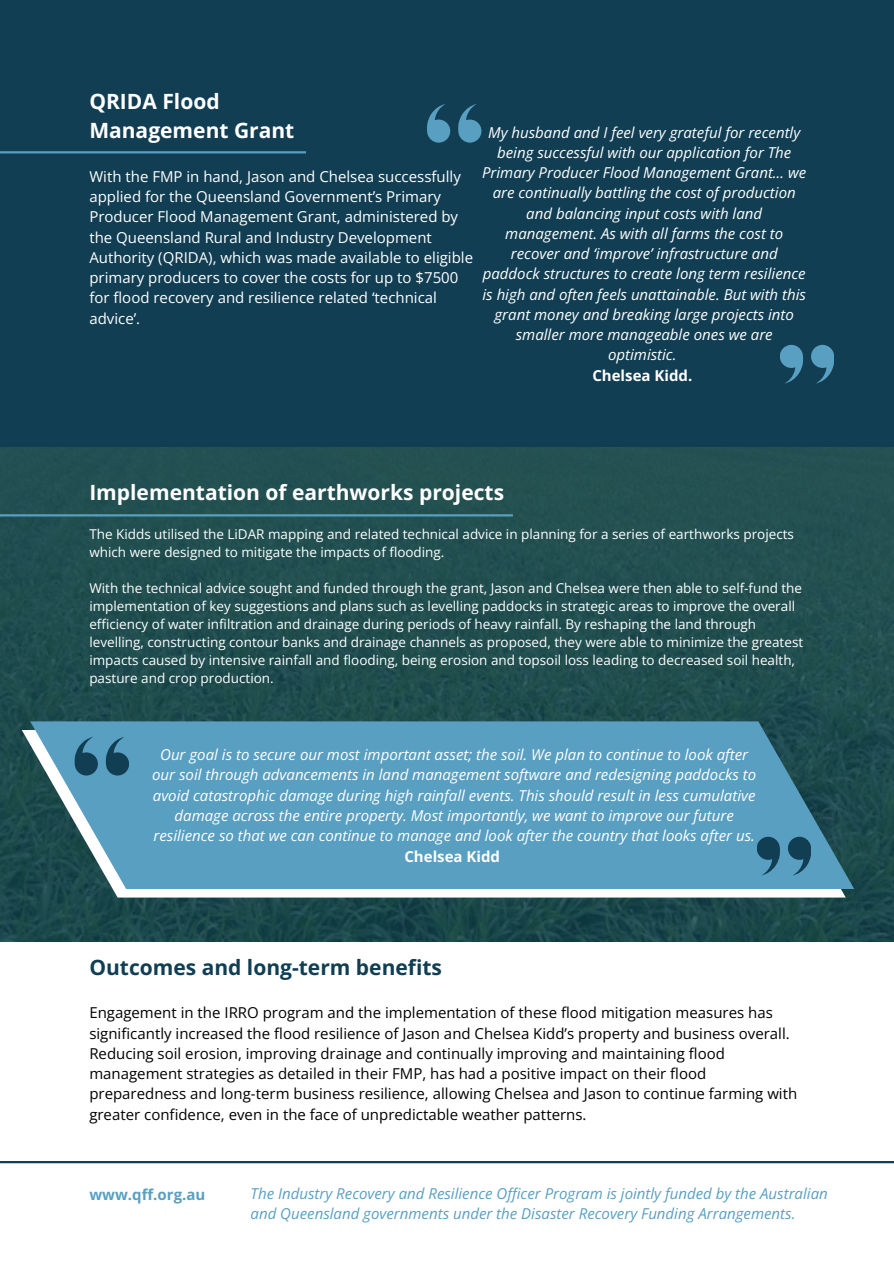
<style>
.page{position:relative;width:894px;height:1264px;background:#fff}
.page>*{position:absolute;margin:0;border:0;box-sizing:border-box;transform-origin:0 0}
.t1{font:700 21px/29.2px "Open Sans";color:#fff}
.t2{font:700 21px "Open Sans";color:#113e53}
.t3{font:italic 15px/20.2px "Open Sans";color:#fff;text-align:center}
.t4{font:15px/20.2px "Open Sans";color:#000}
.t5{font:15px/20.2px "Open Sans";color:#fff}
.t6{font:italic 15px/20.2px "Open Sans";color:#599fc1}
.t7{font:700 15px "Open Sans";color:#599fc1}
.t8{font:13.5px/18px "Open Sans";color:#fff}
.s1{font-weight:700;font-style:normal}
</style>
<div class="page">
<div style="left:0;top:422px;width:893px;height:519px;background:#224e4f"></div>
<div style="left:0;top:0;width:893px;height:446px;background:#113e53"></div>
<svg style="left:22px;top:730px;width:823px;height:167px;fill:#fff"></svg>
<svg style="left:30px;top:721px;width:824px;height:168px;background:#5597b5"></svg>
<svg style="left:427px;top:104px;width:23px;height:39px"></svg>
<svg style="left:458px;top:104px;width:23px;height:39px"></svg>
<svg style="left:811px;top:345px;width:22px;height:38px"></svg>
<svg style="left:780px;top:345px;width:22px;height:38px"></svg>
<svg style="left:75px;top:736px;width:23px;height:39px"></svg>
<svg style="left:106px;top:736px;width:23px;height:39px"></svg>
<svg style="left:787px;top:836px;width:23px;height:39px"></svg>
<svg style="left:757px;top:836px;width:22px;height:39px"></svg>
<hr style="left:0;top:1160px;width:893px;height:3px;background:#113e53">
<hr style="left:0;top:151px;width:306px;height:2px;background:#599fc1">
<hr style="left:0;top:514px;width:513px;height:2px;background:#599fc1">
<h1 class="t1" style="left:89px;top:86px;width:206px">QRIDA Flood<br>Management Grant</h1>
<h3 class="t5" style="left:89px;top:166px;width:385px">With the FMP in hand, Jason and Chelsea successfully applied for the Queensland Government’s Primary Producer Flood Management Grant, administered by the Queensland Rural and Industry Development Authority (QRIDA), which was made available to eligible primary producers to cover the costs for up to $7500 for flood recovery and resilience related ‘technical advice’.</h3>
<h1 class="t3" style="left:482px;top:122px;width:326px">My husband and I feel very grateful for recently being successful with our application for The Primary Producer Flood Management Grant… we are continually battling the cost of production and balancing input costs with land management. As with all farms the cost to recover and ‘improve’ infrastructure and paddock structures to create long term resilience is high and often feels unattainable. But with this grant money and breaking large projects into smaller more manageable ones we are optimistic.<br><span class="s1">Chelsea Kidd.</span></h1>
<p class="t1" style="left:89px;top:477px;width:416px">Implementation of earthworks projects</p>
<p class="t8" style="left:89px;top:525px;width:706px">The Kidds utilised the LiDAR mapping and related technical advice in planning for a series of earthworks projects which were designed to mitigate the impacts of flooding.</p>
<h3 class="t8" style="left:89px;top:579px;width:715px">With the technical advice sought and funded through the grant, Jason and Chelsea were then able to self-fund the implementation of key suggestions and plans such as levelling paddocks in strategic areas to improve the overall efficiency of water infiltration and drainage during periods of heavy rainfall. By reshaping the land through levelling, constructing contour banks and drainage channels as proposed, they were able to minimize the greatest impacts caused by intensive rainfall and flooding, being erosion and topsoil loss leading to decreased soil health, pasture and crop production.</h3>
<p class="t3" style="left:152px;top:744px;width:605px">Our goal is to secure our most important asset; the soil. We plan to continue to look after our soil through advancements in land management software and redesigning paddocks to avoid catastrophic damage during high rainfall events. This should result in less cumulative damage across the entire property. Most importantly, we want to improve our future resilience so that we can continue to manage and look after the country that looks after us.<br><span class="s1">Chelsea Kidd</span></p>
<p class="t2" style="left:89px;top:952px;width:354px">Outcomes and long-term benefits</p>
<p class="t4" style="left:89px;top:1002px;width:709px">Engagement in the IRRO program and the implementation of these flood mitigation measures has significantly increased the flood resilience of Jason and Chelsea Kidd’s property and business overall.<br>Reducing soil erosion, improving drainage and continually improving and maintaining flood management strategies as detailed in their FMP, has had a positive impact on their flood preparedness and long-term business resilience, allowing Chelsea and Jason to continue farming with greater confidence, even in the face of unpredictable weather patterns.</p>
<p class="t7" style="left:89px;top:1183px;width:117px">www.qff.org.au</p>
<p class="t6" style="left:250px;top:1182px;width:578px">The Industry Recovery and Resilience Officer Program is jointly funded by the Australian and Queensland governments under the Disaster Recovery Funding Arrangements.</p>
</div>
